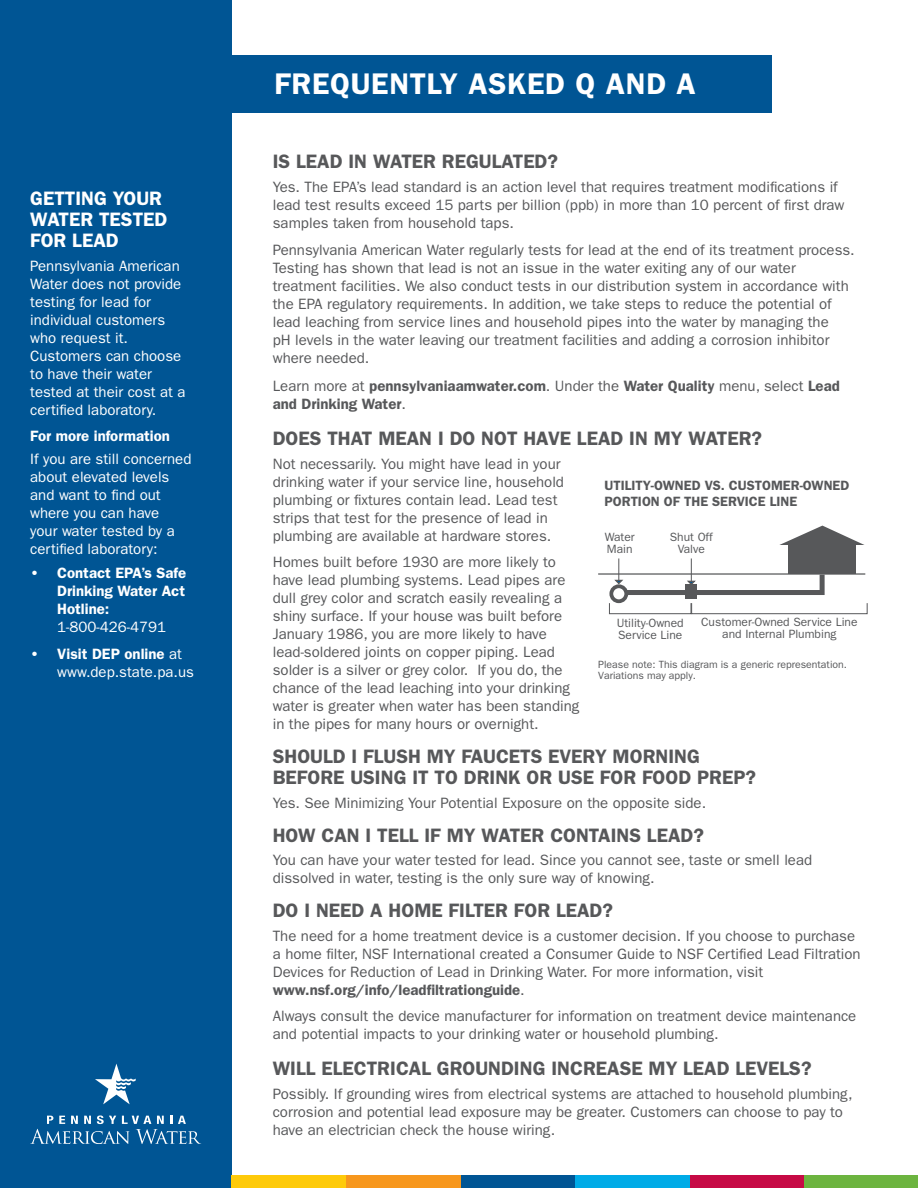
<style>
.page{position:relative;width:918px;height:1188px;background:#fff}
.page>*{position:absolute;margin:0;border:0;box-sizing:border-box;transform-origin:0 0}
.Body_Copy{font:600 30px "ITC Franklin Gothic Std";letter-spacing:.025em;color:#fff}
.Subhead{font:600 19.5px/21px "ITC Franklin Gothic Std";color:#57585a}
.Subhead-2{font:600 19.5px/21px "ITC Franklin Gothic Std";color:#fff}
.Body_Copy-2{font:15px/18px "ITC Franklin Gothic Std";color:#57585a}
.Body_Copy-3{font:15px/18px "ITC Franklin Gothic Std";color:#fff}
.Body_Copy-4{font:600 15px/18px "ITC Franklin Gothic Std";color:#57585a}
.Body_-_Bold{font:600 15px/18px "ITC Franklin Gothic Std";color:#fff}
.Subhead-3{font:600 13.5px/16.2px "ITC Franklin Gothic Std";color:#57585a}
.t1{font:12px/12px "ITC Franklin Gothic Std";color:#57585a;text-align:center}
.head{font:10.5px/10.6px "ITC Franklin Gothic Std";color:#57585a}
.s1{font-weight:400}
.s2{font-weight:600}
</style>
<div class="page">
<div style="left:0;top:0;width:231px;height:1188px;background:#005594"></div>
<svg style="left:30px;top:1115px;width:171px;height:29px"></svg>
<svg style="left:95px;top:1064px;width:41px;height:40px"></svg>
<div style="left:230px;top:55px;width:542px;height:57px;background:#005594"></div>
<div style="left:231px;top:1175px;width:115px;height:13px;background:#feca0a"></div>
<div style="left:346px;top:1175px;width:115px;height:13px;background:#f7971d"></div>
<div style="left:461px;top:1175px;width:114px;height:13px;background:#005594"></div>
<div style="left:575px;top:1175px;width:115px;height:13px;background:#00abe7"></div>
<div style="left:690px;top:1175px;width:115px;height:13px;background:#c60a45"></div>
<div style="left:805px;top:1175px;width:113px;height:13px;background:#6cb43f"></div>
<div style="left:788px;top:542px;width:68px;height:32px;background:#57585a"></div>
<svg style="left:779px;top:526px;width:86px;height:19px"></svg>
<div style="left:609px;top:584px;width:19px;height:19px;border:4px solid #57585a;border-radius:50%"></div>
<hr style="left:598px;top:573px;width:267px;height:2px;background:#57585a">
<div style="left:686px;top:585px;width:11px;height:14px;background:#57585a"></div>
<svg style="left:614px;top:558px;width:213px;height:40px"></svg>
<div style="left:609px;top:603px;width:82px;height:11px;border:1px solid #57585a"></div>
<div style="left:691px;top:603px;width:176px;height:11px;border:1px solid #57585a"></div>
<p class="Subhead-2" style="left:30px;top:188px;width:139px">GETTING YOUR<br>WATER TESTED<br>FOR LEAD</p>
<p class="Body_Copy-3" style="left:30px;top:257px;width:157px">Pennsylvania American<br>Water does not provide testing for lead for individual customers who request it.<br>Customers can choose to have their water tested at their cost at a certified laboratory.</p>
<p class="Body_-_Bold" style="left:30px;top:427px;width:141px">For more information</p>
<p class="Body_Copy-3" style="left:30px;top:450px;width:163px">If you are still concerned about elevated levels and want to find out where you can have<br>your water tested by a certified laboratory:</p>
<p class="Body_-_Bold" style="left:57px;top:564px;width:130px;text-indent:-27px">• Contact EPA’s Safe<br>Drinking Water Act<br>Hotline:<br><span class="s1">1-800-426-4791</span></p>
<p class="Body_Copy-3" style="left:57px;top:645px;width:138px;text-indent:-27px"><span class="s2">• Visit DEP online</span> at www.dep.state.pa.us</p>
<p class="Body_Copy" style="left:274px;top:66px;width:423px">FREQUENTLY ASKED Q AND A</p>
<p class="Subhead" style="left:273px;top:151px;width:287px">IS LEAD IN WATER REGULATED?</p>
<p class="Body_Copy-2" style="left:273px;top:178px;width:573px">Yes. The EPA’s lead standard is an action level that requires treatment modifications if lead test results exceed 15 parts per billion (ppb) in more than 10 percent of first draw samples taken from household taps.</p>
<p class="Body_Copy-2" style="left:273px;top:241px;width:583px">Pennsylvania American Water regularly tests for lead at the end of its treatment process.<br>Testing has shown that lead is not an issue in the water exiting any of our water treatment facilities. We also conduct tests in our distribution system in accordance with the EPA regulatory requirements. In addition, we take steps to reduce the potential of lead leaching from service lines and household pipes into the water by managing the<br>pH levels in the water leaving our treatment facilities and adding a corrosion inhibitor where needed.</p>
<p class="Body_Copy-4" style="left:273px;top:377px;width:569px"><span class="s1">Learn more at</span> pennsylvaniaamwater.com<span class="s1">. Under the</span> Water Quality <span class="s1">menu, select</span> Lead and Drinking Water<span class="s1">.</span></p>
<p class="Subhead" style="left:273px;top:428px;width:491px">DOES THAT MEAN I DO NOT HAVE LEAD IN MY WATER?</p>
<p class="Body_Copy-2" style="left:273px;top:455px;width:293px">Not necessarily. You might have lead in your drinking water if your service line, household plumbing or fixtures contain lead. Lead test strips that test for the presence of lead in plumbing are available at hardware stores.</p>
<p class="Body_Copy-2" style="left:273px;top:554px;width:308px">Homes built before 1930 are more likely to have lead plumbing systems. Lead pipes are dull grey color and scratch easily revealing a shiny surface. If your house was built before January 1986, you are more likely to have lead-soldered joints on copper piping. Lead solder is a silver or grey color. If you do, the chance of the lead leaching into your drinking water is greater when water has been standing in the pipes for many hours or overnight.</p>
<p class="Subhead" style="left:273px;top:746px;width:485px">SHOULD I FLUSH MY FAUCETS EVERY MORNING<br>BEFORE USING IT TO DRINK OR USE FOR FOOD PREP?</p>
<p class="Body_Copy-2" style="left:273px;top:794px;width:435px">Yes. See Minimizing Your Potential Exposure on the opposite side.</p>
<p class="Subhead" style="left:273px;top:825px;width:433px">HOW CAN I TELL IF MY WATER CONTAINS LEAD?</p>
<p class="Body_Copy-2" style="left:273px;top:851px;width:541px">You can have your water tested for lead. Since you cannot see, taste or smell lead dissolved in water, testing is the only sure way of knowing.</p>
<p class="Subhead" style="left:273px;top:900px;width:342px">DO I NEED A HOME FILTER FOR LEAD?</p>
<p class="Body_Copy-2" style="left:273px;top:927px;width:589px">The need for a home treatment device is a customer decision. If you choose to purchase a home filter, NSF International created a Consumer Guide to NSF Certified Lead Filtration Devices for Reduction of Lead in Drinking Water. For more information, visit <span class="s2">www.nsf.org/info/leadfiltrationguide</span>.</p>
<p class="Body_Copy-2" style="left:273px;top:1007px;width:585px">Always consult the device manufacturer for information on treatment device maintenance and potential impacts to your drinking water or household plumbing.</p>
<p class="Subhead" style="left:273px;top:1058px;width:540px">WILL ELECTRICAL GROUNDING INCREASE MY LEAD LEVELS?</p>
<p class="Body_Copy-2" style="left:273px;top:1085px;width:581px">Possibly. If grounding wires from electrical systems are attached to household plumbing, corrosion and potential lead exposure may be greater. Customers can choose to pay to have an electrician check the house wiring.</p>
<p class="Subhead-3" style="left:604px;top:477px;width:246px">UTILITY-OWNED VS. CUSTOMER-OWNED<br>PORTION OF THE SERVICE LINE</p>
<p class="t1" style="left:670px;top:531px;width:44px">Shut Off<br>Valve</p>
<p class="t1" style="left:605px;top:531px;width:31px;text-align:left">Water<br>Main</p>
<p class="t1" style="left:617px;top:617px;width:68px;text-align:left">Utility-Owned<br>Service Line</p>
<p class="t1" style="left:701px;top:616px;width:158px">Customer-Owned Service Line and Internal Plumbing</p>
<p class="head" style="left:598px;top:659px;width:250px">Please note: This diagram is a generic representation.<br>Variations may apply.</p>
</div>
